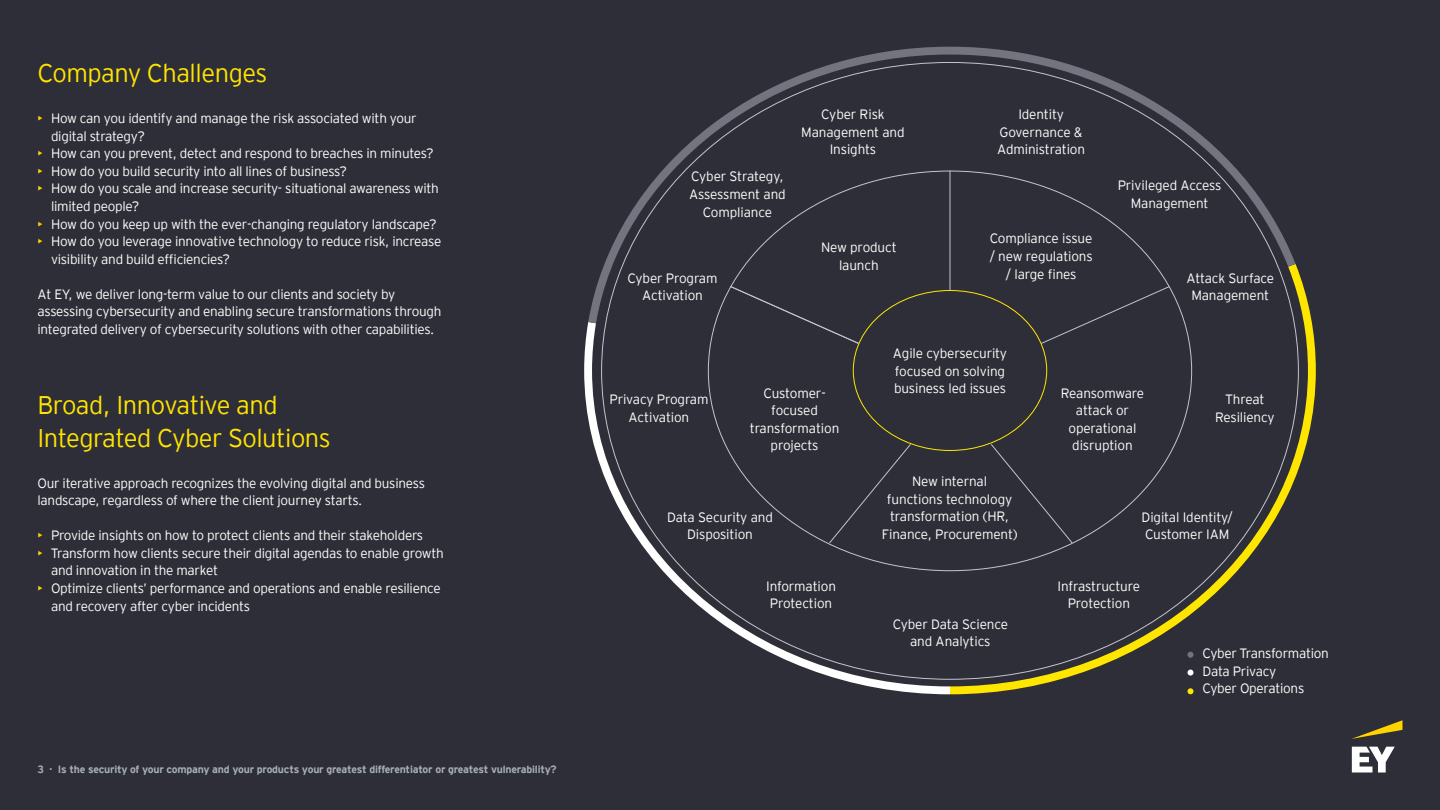
<style>
.page{position:relative;width:1440px;height:810px;background:#2e2e38}
.page>*{position:absolute;margin:0;border:0;box-sizing:border-box;transform-origin:0 0}
.t1{font:300 25.5px/33.2px "EY Interstate";letter-spacing:-.02em;color:#ffe400}
.t2{font:300 13.5px/17.5px "EY Interstate";letter-spacing:-.02em;color:#fff;text-align:center}
.t3{font:700 10.5px "EY Interstate";letter-spacing:-.02em;color:#a7afb5}
.s1{color:#ffd400}
</style>
<div class="page">
<svg style="left:1352px;top:720px;width:50px;height:19px"></svg>
<svg style="left:1352px;top:747px;width:43px;height:26px"></svg>
<svg style="left:958px;top:282px;width:358px;height:413px"></svg>
<svg style="left:584px;top:332px;width:374px;height:363px"></svg>
<svg style="left:586px;top:46px;width:716px;height:286px"></svg>
<svg style="left:1188px;top:652px;width:6px;height:6px"></svg>
<svg style="left:1188px;top:688px;width:6px;height:6px"></svg>
<svg style="left:1188px;top:670px;width:6px;height:6px"></svg>
<h1 class="t1" style="left:38px;top:55px;width:231px">Company Challenges</h1>
<p class="t2" style="left:51px;top:109px;width:367px;text-align:left;text-indent:-14px"><span class="s1">•</span> How can you identify and manage the risk associated with your digital strategy?</p>
<p class="t2" style="left:38px;top:144px;width:398px"><span class="s1">•</span> How can you prevent, detect and respond to breaches in minutes?</p>
<p class="t2" style="left:38px;top:162px;width:311px"><span class="s1">•</span> How do you build security into all lines of business?</p>
<p class="t2" style="left:51px;top:179px;width:389px;text-align:left;text-indent:-14px"><span class="s1">•</span> How do you scale and increase security- situational awareness with limited people?</p>
<p class="t2" style="left:38px;top:214px;width:401px"><span class="s1">•</span> How do you keep up with the ever-changing regulatory landscape?</p>
<p class="t2" style="left:51px;top:232px;width:392px;text-align:left;text-indent:-14px"><span class="s1">•</span> How do you leverage innovative technology to reduce risk, increase visibility and build efficiencies?</p>
<p class="t2" style="left:38px;top:284px;width:405px;text-align:left">At EY, we deliver long-term value to our clients and society by assessing cybersecurity and enabling secure transformations through integrated delivery of cybersecurity solutions with other capabilities.</p>
<h1 class="t1" style="left:38px;top:387px;width:295px">Broad, Innovative and<br>Integrated Cyber Solutions</h1>
<p class="t2" style="left:38px;top:473px;width:389px;text-align:left">Our iterative approach recognizes the evolving digital and business landscape, regardless of where the client journey starts.</p>
<p class="t2" style="left:38px;top:526px;width:387px"><span class="s1">•</span> Provide insights on how to protect clients and their stakeholders</p>
<p class="t2" style="left:51px;top:544px;width:394px;text-align:left;text-indent:-14px"><span class="s1">•</span> ▪Transform how clients secure their digital agendas to enable growth and innovation in the market</p>
<p class="t2" style="left:51px;top:579px;width:391px;text-align:left;text-indent:-14px"><span class="s1">•</span> Optimize clients’ performance and operations and enable resilience and recovery after cyber incidents</p>
<p class="t3" style="left:38px;top:761px;width:521px">3 · Is the security of your company and your products your greatest differentiator or greatest vulnerability?</p>
<p class="t2" style="left:689px;top:167px;width:98px">Cyber Strategy,<br>Assessment and<br>Compliance</p>
<p class="t2" style="left:628px;top:268px;width:92px">Cyber Program<br>Activation</p>
<p class="t2" style="left:801px;top:105px;width:105px">Cyber Risk<br>Management and<br>Insights</p>
<p class="t2" style="left:997px;top:105px;width:90px">Identity<br>Governance &amp;<br>Administration</p>
<p class="t2" style="left:821px;top:238px;width:77px">New product launch</p>
<p class="t2" style="left:989px;top:229px;width:105px">Compliance issue / new regulations / large fines</p>
<p class="t2" style="left:1118px;top:176px;width:105px">Privileged Access<br>Management</p>
<p class="t2" style="left:1186px;top:268px;width:89px">Attack Surface<br>Management</p>
<p class="t2" style="left:610px;top:390px;width:100px">Privacy Program<br>Activation</p>
<p class="t2" style="left:750px;top:383px;width:91px">Customer&shy;focused transformation projects</p>
<p class="t2" style="left:893px;top:344px;width:116px;text-align:left">Agile cybersecurity focused on solving business led issues</p>
<p class="t2" style="left:1061px;top:383px;width:85px">Reansomware attack or operational disruption</p>
<p class="t2" style="left:1215px;top:390px;width:61px">Threat<br>Resiliency</p>
<p class="t2" style="left:667px;top:507px;width:107px">Data Security and<br>Disposition</p>
<p class="t2" style="left:882px;top:472px;width:137px">New internal<br>functions technology transformation (HR,<br>Finance, Procurement)</p>
<p class="t2" style="left:1142px;top:507px;width:93px;text-align:left">Digital Identity/<br>Customer IAM</p>
<p class="t2" style="left:766px;top:576px;width:71px;text-align:left">Information<br>Protection</p>
<p class="t2" style="left:1058px;top:576px;width:84px">Infrastructure<br>Protection</p>
<p class="t2" style="left:893px;top:614px;width:117px">Cyber Data Science and Analytics</p>
<p class="t2" style="left:1202px;top:644px;width:128px;text-align:left">Cyber Transformation<br>Data Privacy<br>Cyber Operations</p>
</div>
